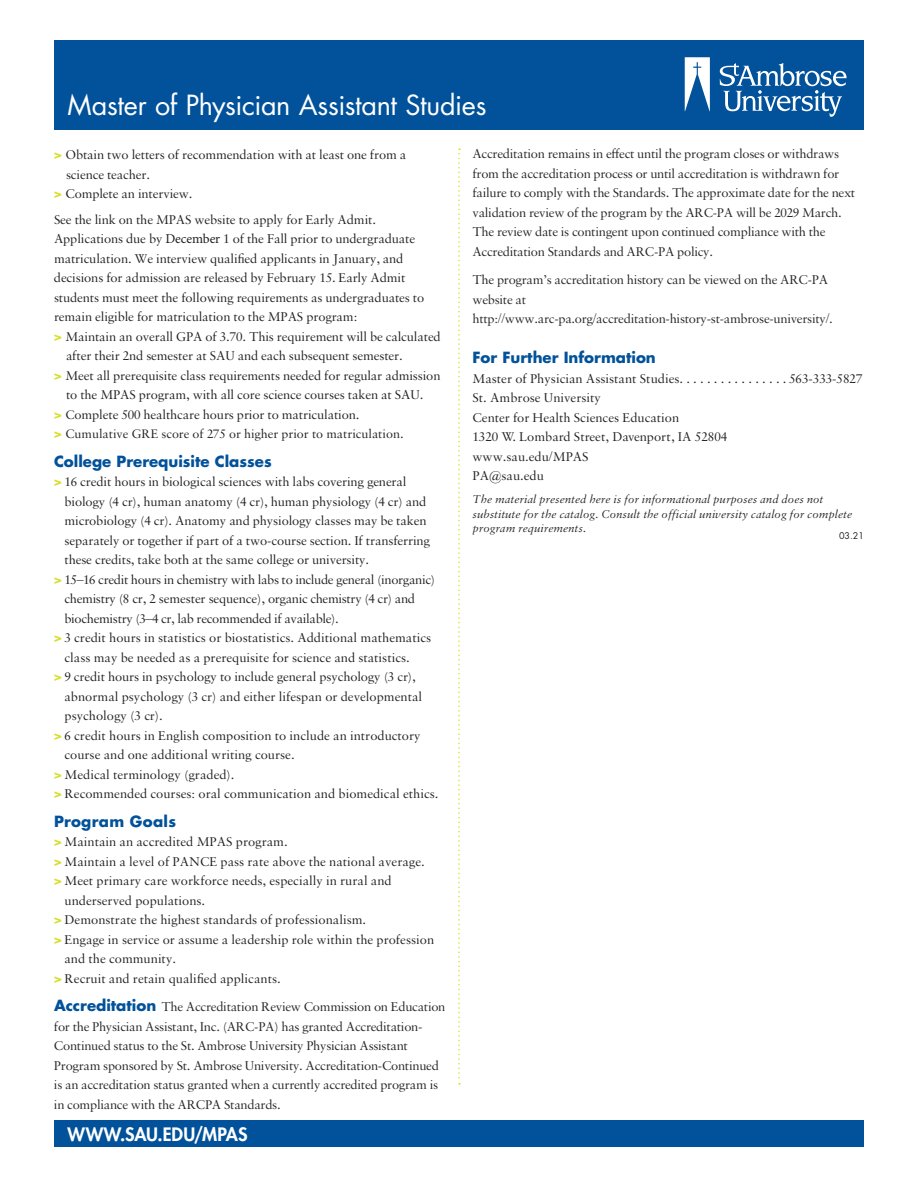
<style>
.page{position:relative;width:918px;height:1188px;background:#fff}
.page>*{position:absolute;margin:0;border:0;box-sizing:border-box;transform-origin:0 0}
.MAIN_header{font:27px "Futura Std";letter-spacing:-.015em;color:#fff}
.MAIN_footer{font:800 18px "Futura Std";color:#fff}
.p6_p6{font:700 15px "Futura Std";color:#01529a}
.head_lc{font:700 15px "Futura Std";letter-spacing:.02em;color:#01529a}
.p6_p6-2{font:13.5px/19.5px "Sabon MT Pro";letter-spacing:-.01em;color:#231f20}
.p6_p6-3{font:13.5px/19.5px "Sabon MT Pro";letter-spacing:-.02em;color:#262324}
.p6_p6-4{font:13.2px "Sabon MT Pro";color:#231f20}
.p6_p6-5{font:italic 12px/14.4px "Sabon MT Pro";color:#231f20}
.p6_p6-6{font:9px "Futura Std";color:#231f20}
.s1{font-family:"Futura Std";font-weight:800;font-size:13.2px;color:#d6df21}
.s2{font-family:"Minion Pro"}
.s3{font-size:13.2px}
.s4{font-family:"Futura Std";font-weight:800;color:#d6df21}
.s5{font-size:13.5px}
.s6{font-family:"Futura Std";font-weight:700;font-size:15px;color:#01529a}
</style>
<div class="page">
<svg style="left:458px;top:148px;width:2px;height:936px"></svg>
<div style="left:54px;top:1120px;width:810px;height:28px;background:#01529a"></div>
<div style="left:54px;top:40px;width:810px;height:90px;background:#01529a"></div>
<svg style="left:685px;top:57px;width:25px;height:54px"></svg>
<svg style="left:720px;top:63px;width:127px;height:54px"></svg>
<p class="MAIN_header" style="left:68px;top:88px;width:421px">Master of Physician Assistant Studies</p>
<p class="p6_p6-2" style="left:54px;top:145px;width:354px"><span class="s1">&gt;</span> Obtain two letters of recommendation with at least one from a</p>
<p class="p6_p6-2" style="left:66px;top:164px;width:86px">science teacher.</p>
<p class="p6_p6-2" style="left:54px;top:184px;width:140px"><span class="s1">&gt;</span> Complete an interview.</p>
<p class="p6_p6-2" style="left:54px;top:209px;width:372px">See the link on the MPAS website to apply for Early Admit.<br>Applications due by <span class="s2">December</span> 1 of the Fall prior to undergraduate matriculation. We interview qualified applicants in January, and decisions for admission are released by February 15. Early Admit students must meet the following requirements as undergraduates to remain eligible for matriculation to the MPAS program:</p>
<p class="p6_p6-2" style="left:54px;top:326px;width:388px"><span class="s1">&gt;</span> Maintain an overall GPA of 3.70. This requirement will be calculated</p>
<p class="p6_p6-2" style="left:66px;top:346px;width:338px">after their 2nd semester at SAU and each subsequent semester.</p>
<p class="p6_p6-2" style="left:54px;top:365px;width:388px"><span class="s1">&gt;</span> Meet all prerequisite class requirements needed for regular admission</p>
<p class="p6_p6-2" style="left:66px;top:385px;width:359px">to the MPAS program, with all core science courses taken at SAU.</p>
<p class="p6_p6-2" style="left:54px;top:404px;width:307px"><span class="s1">&gt;</span> <span class="s3">C</span>omplete 500 healthcare hours prior to matriculation.</p>
<p class="p6_p6-4" style="left:54px;top:426px;width:351px"><span class="s4">&gt;</span> Cumulative GRE score of 275 or higher prior to matriculation<span class="s5">.</span></p>
<p class="p6_p6" style="left:54px;top:451px;width:219px">College Prerequisite Classes</p>
<p class="p6_p6-2" style="left:64px;top:472px;width:367px;text-indent:-10px"><span class="s1">&gt;</span> 16 credit hours in biological sciences with labs covering general biology (4 cr), human anatomy (4 cr), human physiology (4 cr) and microbiology (4 cr). Anatomy and physiology classes may be taken separately or together if part of a two-course section. If transferring these credits, take both at the same college or university.</p>
<p class="p6_p6-2" style="left:64px;top:569px;width:372px;text-indent:-10px"><span class="s1">&gt;</span> 15–16 credit hours in chemistry with labs to include general (inorganic) chemistry (8 cr, 2 semester sequence), organic chemistry (4 cr) and biochemistry (3–4 cr, lab recommended if available).</p>
<p class="p6_p6-2" style="left:64px;top:628px;width:368px;text-indent:-10px"><span class="s1">&gt;</span> 3 credit hours in statistics or biostatistics. Additional mathematics class may be needed as a prerequisite for science and statistics.</p>
<p class="p6_p6-2" style="left:64px;top:667px;width:359px;text-indent:-10px"><span class="s1">&gt;</span> 9 credit hours in psychology to include general psychology (3 cr), abnormal psychology (3 cr) and either lifespan or developmental psychology (3 cr).</p>
<p class="p6_p6-2" style="left:64px;top:725px;width:358px;text-indent:-10px"><span class="s1">&gt;</span> 6 credit hours in English composition to include an introductory course and one additional writing course.</p>
<p class="p6_p6-2" style="left:54px;top:764px;width:182px"><span class="s1">&gt;</span> Medical terminology (graded).</p>
<p class="p6_p6-2" style="left:54px;top:784px;width:386px"><span class="s1">&gt;</span> Recommended courses: oral communication and biomedical ethics.</p>
<p class="head_lc" style="left:54px;top:811px;width:124px">Program Goals</p>
<p class="p6_p6-2" style="left:54px;top:832px;width:235px"><span class="s1">&gt;</span> Maintain an accredited MPAS program.</p>
<p class="p6_p6-2" style="left:54px;top:851px;width:372px"><span class="s1">&gt;</span> Maintain a level of PANCE pass rate above the national average.</p>
<p class="p6_p6-2" style="left:64px;top:871px;width:329px;text-indent:-10px"><span class="s1">&gt;</span> Meet primary care workforce needs, especially in rural and underserved populations.</p>
<p class="p6_p6-2" style="left:54px;top:910px;width:314px"><span class="s1">&gt;</span> Demonstrate the highest standards of professionalism.</p>
<p class="p6_p6-2" style="left:64px;top:929px;width:371px;text-indent:-10px"><span class="s1">&gt;</span> Engage in service or assume a leadership role within the profession and the community.</p>
<p class="p6_p6-2" style="left:54px;top:968px;width:228px"><span class="s1">&gt;</span> Recruit and retain qualified applicants.</p>
<p class="p6_p6-3" style="left:54px;top:997px;width:393px"><span class="s6">Accreditation</span> The Accreditation Review Commission on Education for the Physician Assistant, Inc. (ARC-PA) has granted Accreditation-Continued status to the St. Ambrose University Physician Assistant Program sponsored by St. Ambrose University. Accreditation-Continued is an accreditation status granted when a currently accredited program is in compliance with the ARCPA Standards.</p>
<p class="MAIN_footer" style="left:68px;top:1123px;width:182px">WWW.SAU.EDU/MPAS</p>
<p class="p6_p6-3" style="left:472px;top:144px;width:384px">Accreditation remains in effect until the program closes or withdraws from the accreditation process or until accreditation is withdrawn for failure to comply with the Standards. The approximate date for the next validation review of the program by the ARC-PA will be 2029 March.<br>The review date is contingent upon continued compliance with the Accreditation Standards and ARC-PA policy.</p>
<p class="p6_p6-3" style="left:472px;top:270px;width:362px">The program’s accreditation history can be viewed on the ARC-PA website at http://www.arc-pa.org/accreditation-history-st-ambrose-university/.</p>
<p class="p6_p6" style="left:472px;top:348px;width:185px">For Further Information</p>
<p class="p6_p6-2" style="left:472px;top:368px;width:392px">Master of Physician Assistant Studies. . . . . . . . . . . . . . . . 563-333-5827</p>
<p class="p6_p6-2" style="left:472px;top:388px;width:130px">St. Ambrose University</p>
<p class="p6_p6-2" style="left:472px;top:407px;width:208px">Center for Health Sciences Education</p>
<p class="p6_p6-2" style="left:472px;top:427px;width:256px">1320 W. Lombard Street, Davenport, IA 52804</p>
<p class="p6_p6-2" style="left:472px;top:446px;width:118px">www.sau.edu/MPAS</p>
<p class="p6_p6-2" style="left:472px;top:466px;width:73px">PA@sau.edu</p>
<p class="p6_p6-5" style="left:472px;top:492px;width:381px">The material presented here is for informational purposes and does not substitute for the catalog. Consult the official university catalog for complete program requirements.</p>
<p class="p6_p6-6" style="left:839px;top:530px;width:26px">03.21</p>
</div>
